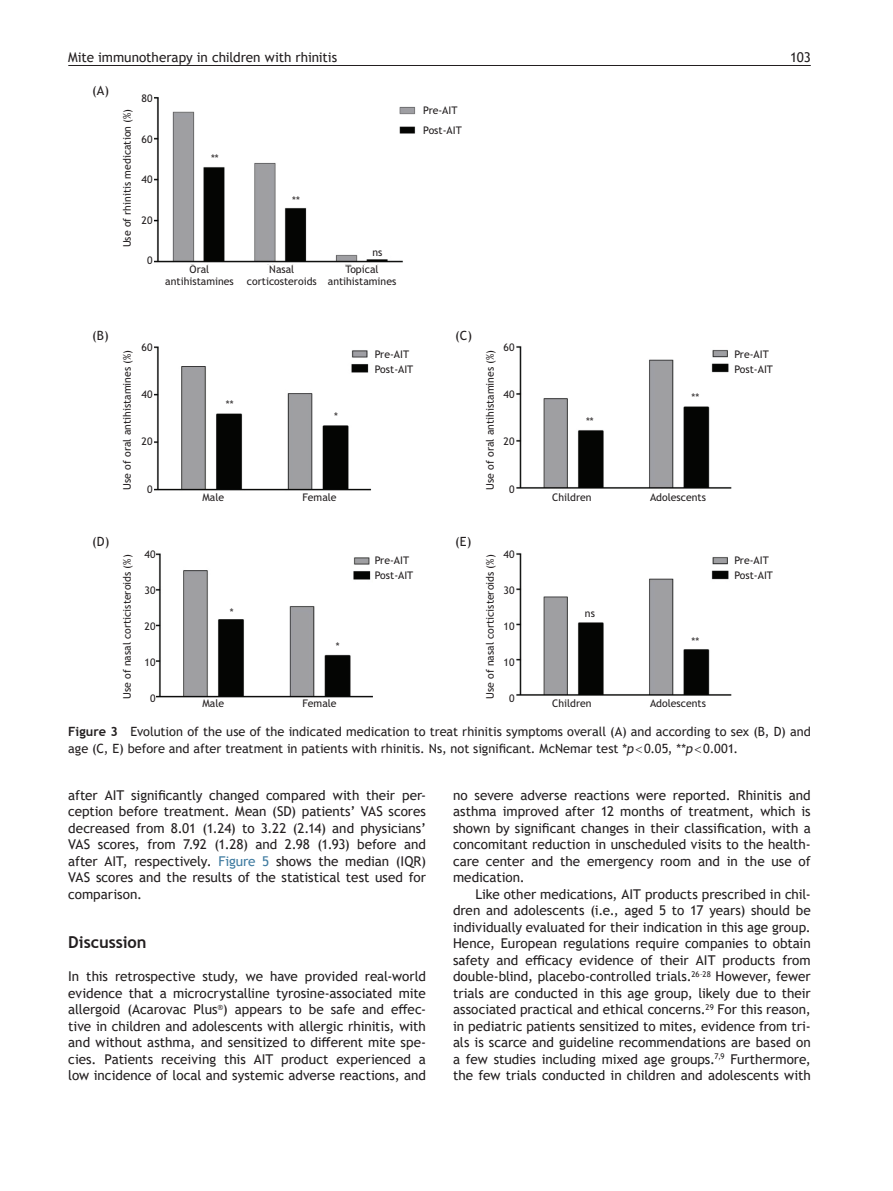
<style>
.page{position:relative;width:893px;height:1191px;background:#fff}
.page>*{position:absolute;margin:0;border:0;box-sizing:border-box;transform-origin:0 0}
.t1{font:700 16.5px "Trebuchet MS";letter-spacing:-.005em;color:#231f20}
.t2{font:13.5px/16.5px "Trebuchet MS";color:#231f20;text-align:justify}
.t3{font:12.75px/16.5px "Trebuchet MS";color:#231f20}
.t4{font:10.5px/15px "Trebuchet MS";color:#231f20}
.s1{font-weight:700}
.s2{font-style:italic}
.s3{color:#3f7ba0}
</style>
<div class="page">
<hr style="left:68px;top:65px;width:743px;height:1px;background:#231f20">
<img style="left:154px;top:96px;width:262px;height:167px">
<img style="left:154px;top:346px;width:218px;height:145px">
<img style="left:516px;top:346px;width:216px;height:143px">
<img style="left:516px;top:553px;width:216px;height:143px">
<img style="left:157px;top:553px;width:216px;height:145px">
<div style="left:203px;top:153px;width:24px;height:12px;background:#fff"></div>
<div style="left:284px;top:195px;width:24px;height:12px;background:#fff"></div>
<div style="left:365px;top:247px;width:24px;height:12px;background:#fff"></div>
<div style="left:324px;top:411px;width:24px;height:12px;background:#fff"></div>
<div style="left:326px;top:641px;width:24px;height:12px;background:#fff"></div>
<div style="left:220px;top:606px;width:24px;height:12px;background:#fff"></div>
<div style="left:218px;top:399px;width:24px;height:12px;background:#fff"></div>
<div style="left:683px;top:392px;width:24px;height:12px;background:#fff"></div>
<div style="left:578px;top:416px;width:24px;height:12px;background:#fff"></div>
<div style="left:578px;top:608px;width:24px;height:12px;background:#fff"></div>
<div style="left:683px;top:636px;width:24px;height:12px;background:#fff"></div>
<p class="t2" style="left:68px;top:48px;width:270px">Mite immunotherapy in children with rhinitis</p>
<p class="t2" style="left:790px;top:48px;width:22px">103</p>
<p class="t3" style="left:92px;top:82px;width:18px">(A)</p>
<p class="t4" style="left:120px;top:247px;width:140px;rotate:-90deg">Use of rhinitis medication (%)</p>
<p class="t4" style="left:142px;top:91px;width:13px">80</p>
<p class="t4" style="left:142px;top:132px;width:13px">60</p>
<p class="t4" style="left:142px;top:172px;width:13px">40</p>
<p class="t4" style="left:142px;top:213px;width:13px">20</p>
<p class="t4" style="left:147px;top:253px;width:7px">0</p>
<p class="t4" style="left:211px;top:151px;width:9px">**</p>
<p class="t4" style="left:292px;top:193px;width:9px">**</p>
<p class="t4" style="left:372px;top:245px;width:11px">ns</p>
<p class="t4" style="left:165px;top:263px;width:70px;line-height:12.6px;text-align:center">Oral antihistamines</p>
<p class="t4" style="left:247px;top:263px;width:71px;line-height:12.6px;text-align:center">Nasal corticosteroids</p>
<p class="t4" style="left:328px;top:263px;width:70px;line-height:12.6px;text-align:center">Topical antihistamines</p>
<p class="t4" style="left:423px;top:101px;width:40px;line-height:19.5px">Pre-AIT<br>Post-AIT</p>
<p class="t3" style="left:92px;top:327px;width:18px">(B)</p>
<p class="t3" style="left:92px;top:534px;width:19px">(D)</p>
<p class="t3" style="left:455px;top:327px;width:18px">(C)</p>
<p class="t4" style="left:142px;top:340px;width:13px">60</p>
<p class="t4" style="left:142px;top:387px;width:13px">40</p>
<p class="t4" style="left:142px;top:434px;width:13px">20</p>
<p class="t4" style="left:147px;top:482px;width:7px">0</p>
<p class="t4" style="left:504px;top:340px;width:13px">60</p>
<p class="t4" style="left:504px;top:387px;width:13px">40</p>
<p class="t4" style="left:504px;top:434px;width:13px">20</p>
<p class="t4" style="left:509px;top:482px;width:7px">0</p>
<p class="t4" style="left:375px;top:346px;width:40px">Pre-AIT<br>Post-AIT</p>
<p class="t4" style="left:120px;top:489px;width:141px;rotate:-90deg">Use of oral antihistamines (%)</p>
<p class="t4" style="left:483px;top:489px;width:141px;rotate:-90deg">Use of oral antihistamines (%)</p>
<p class="t4" style="left:226px;top:397px;width:9px">**</p>
<p class="t4" style="left:334px;top:409px;width:5px">*</p>
<p class="t4" style="left:203px;top:490px;width:23px">Male</p>
<p class="t4" style="left:302px;top:490px;width:36px">Female</p>
<p class="t4" style="left:586px;top:414px;width:9px">**</p>
<p class="t4" style="left:691px;top:390px;width:9px">**</p>
<p class="t4" style="left:552px;top:490px;width:41px">Children</p>
<p class="t4" style="left:650px;top:490px;width:57px">Adolescents</p>
<p class="t4" style="left:735px;top:346px;width:40px">Pre-AIT<br>Post-AIT</p>
<p class="t3" style="left:455px;top:534px;width:18px">(E)</p>
<p class="t4" style="left:145px;top:546px;width:13px">40</p>
<p class="t4" style="left:145px;top:582px;width:13px">30</p>
<p class="t4" style="left:145px;top:618px;width:13px">20</p>
<p class="t4" style="left:145px;top:654px;width:13px">10</p>
<p class="t4" style="left:150px;top:690px;width:7px">0</p>
<p class="t4" style="left:504px;top:546px;width:13px">40</p>
<p class="t4" style="left:504px;top:582px;width:13px">30</p>
<p class="t4" style="left:504px;top:618px;width:13px">10</p>
<p class="t4" style="left:504px;top:654px;width:13px">10</p>
<p class="t4" style="left:509px;top:690px;width:7px">0</p>
<p class="t4" style="left:120px;top:699px;width:146px;rotate:-90deg">Use of nasal corticisteroids (%)</p>
<p class="t4" style="left:483px;top:699px;width:146px;rotate:-90deg">Use of nasal corticisteroids (%)</p>
<p class="t4" style="left:375px;top:553px;width:40px">Pre-AIT<br>Post-AIT</p>
<p class="t4" style="left:735px;top:553px;width:40px">Pre-AIT<br>Post-AIT</p>
<p class="t4" style="left:230px;top:604px;width:5px">*</p>
<p class="t4" style="left:585px;top:606px;width:11px">ns</p>
<p class="t4" style="left:691px;top:634px;width:9px">**</p>
<p class="t4" style="left:336px;top:639px;width:5px">*</p>
<p class="t4" style="left:203px;top:696px;width:23px">Male</p>
<p class="t4" style="left:302px;top:696px;width:36px">Female</p>
<p class="t4" style="left:552px;top:696px;width:41px">Children</p>
<p class="t4" style="left:650px;top:696px;width:57px">Adolescents</p>
<p class="t3" style="left:68px;top:723px;width:744px"><span class="s1">Figure 3</span> Evolution of the use of the indicated medication to treat rhinitis symptoms overall (A) and according to sex (B, D) and age (C, E) before and after treatment in patients with rhinitis. Ns, not significant. McNemar test *<span class="s2">p</span> 0.05, **<span class="s2">p</span> 0.001.</p>
<p class="t2" style="left:68px;top:786px;width:359px">after AIT significantly changed compared with their per&shy;ception before treatment. Mean (SD) patients’ VAS scores decreased from 8.01 (1.24) to 3.22 (2.14) and physicians’ VAS scores, from 7.92 (1.28) and 2.98 (1.93) before and after AIT, respectively. <span class="s3">Figure 5</span> shows the median (IQR)<br>VAS scores and the results of the statistical test used for comparison.</p>
<p class="t1" style="left:68px;top:932px;width:80px">Discussion</p>
<p class="t2" style="left:68px;top:968px;width:359px">In this retrospective study, we have provided real-world evidence that a microcrystalline tyrosine-associated mite allergoid (Acarovac Plus<sup>®</sup>) appears to be safe and effec&shy;tive in children and adolescents with allergic rhinitis, with and without asthma, and sensitized to different mite spe&shy;cies. Patients receiving this AIT product experienced a low incidence of local and systemic adverse reactions, and</p>
<p class="t2" style="left:453px;top:786px;width:359px">no severe adverse reactions were reported. Rhinitis and asthma improved after 12 months of treatment, which is shown by significant changes in their classification, with a concomitant reduction in unscheduled visits to the health&shy;care center and the emergency room and in the use of medication.</p>
<p class="t2" style="left:453px;top:885px;width:359px;text-indent:23px">Like other medications, AIT products prescribed in chil&shy;dren and adolescents (i.e., aged 5 to 17 years) should be individually evaluated for their indication in this age group.<br>Hence, European regulations require companies to obtain safety and efficacy evidence of their AIT products from double-blind, placebo-controlled trials.<sup>26–28</sup> However, fewer trials are conducted in this age group, likely due to their associated practical and ethical concerns.<sup>29</sup> For this reason, in pediatric patients sensitized to mites, evidence from tri&shy;als is scarce and guideline recommendations are based on a few studies including mixed age groups.<sup>7,9</sup> Furthermore, the few trials conducted in children and adolescents with</p>
</div>
